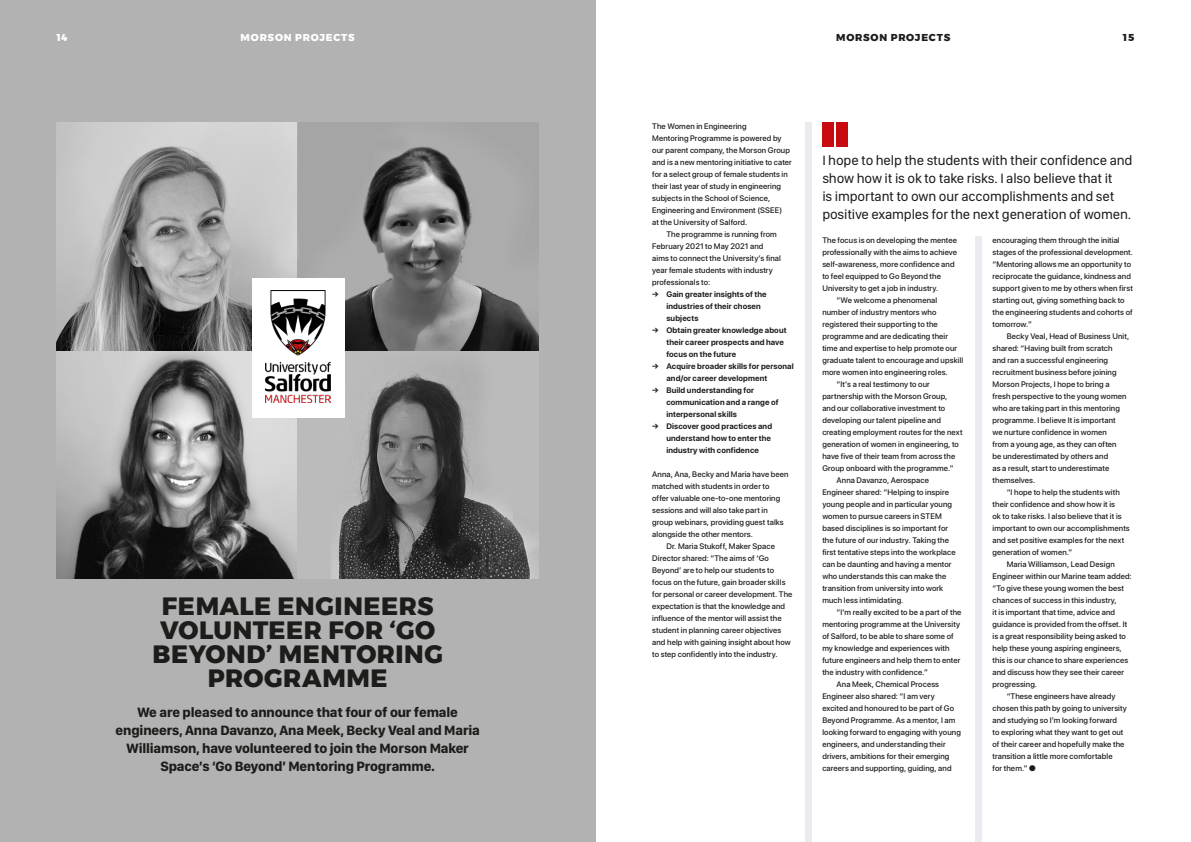
<style>
.page{position:relative;width:1191px;height:842px;background:#fff}
.page>*{position:absolute;margin:0;border:0;box-sizing:border-box;transform-origin:0 0}
.t1{font:800 25px/24px "Montserrat";letter-spacing:.02em;color:#1c1c1a;text-align:center}
.t2{font:14px/18px "SF Compact Display";letter-spacing:-.01em;color:#1c1c1a}
.t3{font:700 14px/18px "SF Compact Display";letter-spacing:-.01em;color:#1c1c1a;text-align:center}
.t4{font:800 10px "Montserrat";letter-spacing:.075em;color:#fff}
.t5{font:800 10px "Montserrat";letter-spacing:.075em;color:#1c1c1a}
.t6{font:500 8px/12px "SF Pro Display";letter-spacing:.015em;color:#1c1c1a}
.t7{font:700 8px "SF Pro Display";letter-spacing:.015em;color:#1c1c1a}
</style>
<div class="page">
<div style="left:0;top:0;width:595px;height:842px;background:#b3b2b2"></div>
<img style="left:57px;top:351px;width:240px;height:228px">
<svg style="left:330px;top:351px;width:209px;height:228px"></svg>
<svg style="left:57px;top:123px;width:241px;height:228px"></svg>
<svg style="left:298px;top:123px;width:241px;height:228px;fill:#a5a5a5"></svg>
<div style="left:822px;top:123px;width:11px;height:24px;background:#c80b0f"></div>
<div style="left:836px;top:123px;width:12px;height:24px;background:#c80b0f"></div>
<div style="left:805px;top:123px;width:6px;height:719px;background:#e9ebee"></div>
<div style="left:975px;top:237px;width:6px;height:605px;background:#e9ebee"></div>
<div style="left:252px;top:279px;width:92px;height:139px;background:#fff"></div>
<img style="left:265px;top:291px;width:65px;height:112px">
<p class="t4" style="left:57px;top:30px;width:12px">14</p>
<p class="t4" style="left:241px;top:30px;width:116px">MORSON PROJECTS</p>
<p class="t5" style="left:836px;top:30px;width:116px">MORSON PROJECTS</p>
<p class="t5" style="left:1123px;top:30px;width:13px">15</p>
<p class="t1" style="left:153px;top:594px;width:292px">FEMALE ENGINEERS<br>VOLUNTEER FOR ‘GO<br>BEYOND’ MENTORING<br>PROGRAMME</p>
<p class="t3" style="left:116px;top:702px;width:365px">We are pleased to announce that four of our female engineers, Anna Davanzo, Ana Meek, Becky Veal and Maria Williamson, have volunteered to join the Morson Maker Space’s ‘Go Beyond’ Mentoring Programme.</p>
<p class="t6" style="left:652px;top:120px;width:96px">The Women in Engineering</p>
<p class="t6" style="left:652px;top:132px;width:141px">Mentoring Programme is powered by our parent company, the Morson Group and is a new mentoring initiative to cater for a select group of female students in their last year of study in engineering subjects in the School of Science, Engineering and Environment (SSEE)</p>
<p class="t6" style="left:652px;top:216px;width:96px">at the University of Salford.</p>
<p class="t6" style="left:652px;top:228px;width:130px;text-indent:14px">The programme is running from<br>February 2021 to May 2021 and aims to connect the University’s final year female students with industry professionals to:</p>
<p class="t7" style="left:652px;top:288px;width:116px">→ Gain greater insights of the</p>
<p class="t7" style="left:666px;top:300px;width:96px">industries of their chosen</p>
<p class="t7" style="left:666px;top:312px;width:34px">subjects</p>
<p class="t7" style="left:652px;top:324px;width:136px">→ Obtain greater knowledge about</p>
<p class="t7" style="left:666px;top:336px;width:119px">their career prospects and have</p>
<p class="t7" style="left:666px;top:348px;width:71px">focus on the future</p>
<p class="t7" style="left:652px;top:360px;width:143px">→ Acquire broader skills for personal</p>
<p class="t7" style="left:666px;top:372px;width:102px">and/or career development</p>
<p class="t7" style="left:652px;top:384px;width:103px">→ Build understanding for</p>
<p class="t7" style="left:666px;top:396px;width:114px">communication and a range of</p>
<p class="t7" style="left:666px;top:408px;width:72px">interpersonal skills</p>
<p class="t7" style="left:652px;top:420px;width:121px">→ Discover good practices and</p>
<p class="t7" style="left:666px;top:432px;width:106px">understand how to enter the</p>
<p class="t7" style="left:666px;top:444px;width:94px">industry with confidence</p>
<p class="t6" style="left:652px;top:468px;width:138px">Anna, Ana, Becky and Maria have been matched with students in order to<br>offer valuable one-to-one mentoring sessions and will also take part in group webinars, providing guest talks alongside the other mentors.</p>
<p class="t6" style="left:652px;top:540px;width:142px;text-indent:14px">Dr. Maria Stukoff, Maker Space Director shared: “The aims of ‘Go Beyond’ are to help our students to focus on the future, gain broader skills for personal or career development. The expectation is that the knowledge and influence of the mentor will assist the student in planning career objectives and help with gaining insight about how to step confidently into the industry.</p>
<p class="t2" style="left:822px;top:150px;width:312px">I hope to help the students with their confidence and show how it is ok to take risks. I also believe that it<br>is important to own our accomplishments and set positive examples for the next generation of women.</p>
<p class="t6" style="left:822px;top:234px;width:136px">The focus is on developing the mentee professionally with the aims to achieve self-awareness, more confidence and to feel equipped to Go Beyond the University to get a job in industry.</p>
<p class="t6" style="left:822px;top:294px;width:142px;text-indent:14px">“We welcome a phenomenal number of industry mentors who registered their supporting to the programme and are dedicating their time and expertise to help promote our graduate talent to encourage and upskill more women into engineering roles.</p>
<p class="t6" style="left:822px;top:378px;width:142px;text-indent:14px">“It’s a real testimony to our partnership with the Morson Group,<br>and our collaborative investment to developing our talent pipeline and creating employment routes for the next generation of women in engineering, to have five of their team from across the Group onboard with the programme.”</p>
<p class="t6" style="left:822px;top:474px;width:135px;text-indent:14px">Anna Davanzo, Aerospace Engineer shared: “Helping to inspire young people and in particular young women to pursue careers in STEM based disciplines is so important for the future of our industry. Taking the first tentative steps into the workplace can be daunting and having a mentor who understands this can make the transition from university into work much less intimidating.</p>
<p class="t6" style="left:822px;top:606px;width:141px;text-indent:14px">“I’m really excited to be a part of the mentoring programme at the University of Salford, to be able to share some of my knowledge and experiences with future engineers and help them to enter the industry with confidence.”</p>
<p class="t6" style="left:822px;top:678px;width:140px;text-indent:14px">Ana Meek, Chemical Process Engineer also shared: “I am very excited and honoured to be part of Go Beyond Programme. As a mentor, I am looking forward to engaging with young engineers, and understanding their drivers, ambitions for their emerging careers and supporting, guiding, and</p>
<p class="t6" style="left:992px;top:234px;width:142px">encouraging them through the initial stages of the professional development.</p>
<p class="t6" style="left:992px;top:258px;width:142px">“Mentoring allows me an opportunity to reciprocate the guidance, kindness and support given to me by others when first starting out, giving something back to the engineering students and cohorts of tomorrow.”</p>
<p class="t6" style="left:992px;top:330px;width:138px;text-indent:14px">Becky Veal, Head of Business Unit, shared: “Having built from scratch<br>and ran a successful engineering recruitment business before joining<br>Morson Projects, I hope to bring a fresh perspective to the young women who are taking part in this mentoring programme. I believe It is important<br>we nurture confidence in women<br>from a young age, as they can often<br>be underestimated by others and<br>as a result, start to underestimate themselves.</p>
<p class="t6" style="left:992px;top:486px;width:139px;text-indent:14px">“I hope to help the students with their confidence and show how it is<br>ok to take risks. I also believe that it is important to own our accomplishments and set positive examples for the next generation of women.”</p>
<p class="t6" style="left:992px;top:558px;width:141px;text-align:center">Maria Williamson, Lead Design<br>Engineer within our Marine team added:</p>
<p class="t6" style="left:992px;top:582px;width:137px">“To give these young women the best chances of success in this industry,<br>it is important that time, advice and guidance is provided from the offset. It is a great responsibility being asked to help these young aspiring engineers, this is our chance to share experiences and discuss how they see their career progressing.</p>
<p class="t6" style="left:992px;top:690px;width:136px;text-indent:14px">“These engineers have already chosen this path by going to university and studying so I’m looking forward<br>to exploring what they want to get out of their career and hopefully make the transition a little more comfortable</p>
<p class="t6" style="left:992px;top:762px;width:45px">for them.” ●</p>
</div>
